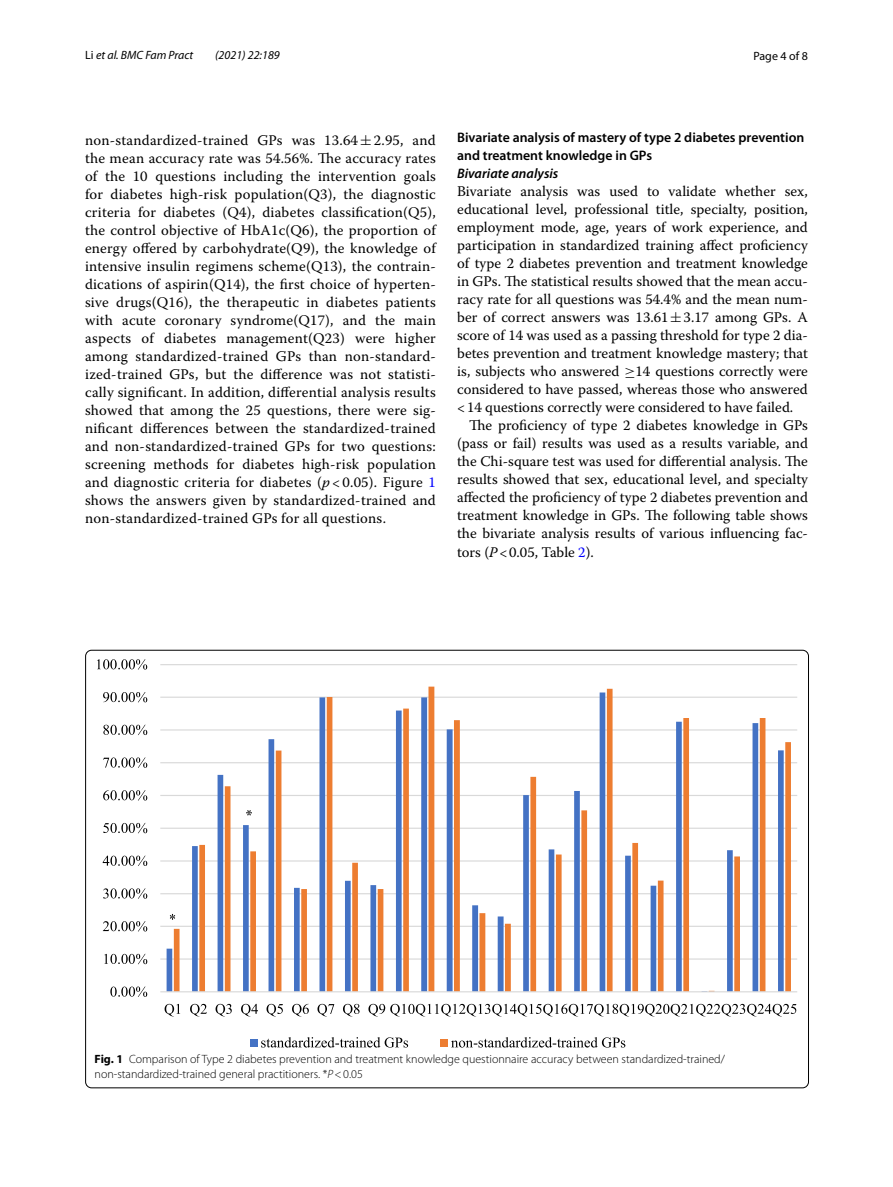
<style>
.page{position:relative;width:893px;height:1187px;background:#fff}
.page>*{position:absolute;margin:0;border:0;box-sizing:border-box;transform-origin:0 0}
.t1{font:14.7px/18px "Warnock Pro";color:#000;text-align:justify}
.t2{font:600 13.8px/18px "Myriad Pro";color:#000}
.t3{font:italic 600 13.8px "Myriad Pro";color:#000}
.t4{font:300 12px/15px "Myriad Pro";color:#000}
.t5{font:italic 12px "Myriad Pro";color:#000}
.t6{font:12px "Myriad Pro";color:#000}
.s1{font-style:normal}
.s2{font-family:"MTSY"}
.s3{font-style:italic}
.s4{color:#00f}
.s5{font-weight:700}
</style>
<div class="page">
<hr style="left:160px;top:958px;width:637px;height:1px;background:#d9d9d9">
<hr style="left:160px;top:925px;width:637px;height:1px;background:#d9d9d9">
<hr style="left:160px;top:893px;width:637px;height:1px;background:#d9d9d9">
<hr style="left:160px;top:860px;width:637px;height:1px;background:#d9d9d9">
<hr style="left:160px;top:827px;width:637px;height:1px;background:#d9d9d9">
<hr style="left:160px;top:794px;width:637px;height:2px;background:#d9d9d9">
<hr style="left:160px;top:762px;width:637px;height:1px;background:#d9d9d9">
<hr style="left:160px;top:729px;width:637px;height:1px;background:#d9d9d9">
<hr style="left:160px;top:696px;width:637px;height:1px;background:#d9d9d9">
<hr style="left:160px;top:664px;width:637px;height:1px;background:#d9d9d9">
<svg style="left:174px;top:686px;width:617px;height:305px"></svg>
<hr style="left:160px;top:991px;width:637px;height:1px;background:#d9d9d9">
<svg style="left:110px;top:986px;width:37px;height:10px"></svg>
<svg style="left:104px;top:953px;width:43px;height:11px"></svg>
<svg style="left:103px;top:921px;width:44px;height:10px"></svg>
<svg style="left:103px;top:888px;width:44px;height:10px"></svg>
<svg style="left:103px;top:855px;width:44px;height:11px"></svg>
<svg style="left:103px;top:822px;width:44px;height:11px"></svg>
<svg style="left:103px;top:790px;width:44px;height:10px"></svg>
<svg style="left:103px;top:757px;width:44px;height:10px"></svg>
<svg style="left:103px;top:724px;width:44px;height:11px"></svg>
<svg style="left:103px;top:692px;width:44px;height:10px"></svg>
<svg style="left:97px;top:659px;width:50px;height:10px"></svg>
<svg style="left:165px;top:1003px;width:15px;height:13px"></svg>
<svg style="left:190px;top:1003px;width:17px;height:13px"></svg>
<svg style="left:216px;top:1003px;width:16px;height:13px"></svg>
<svg style="left:241px;top:1003px;width:17px;height:13px"></svg>
<svg style="left:267px;top:1003px;width:16px;height:13px"></svg>
<svg style="left:292px;top:1003px;width:17px;height:13px"></svg>
<svg style="left:317px;top:1003px;width:17px;height:13px"></svg>
<svg style="left:343px;top:1003px;width:17px;height:13px"></svg>
<svg style="left:368px;top:1003px;width:428px;height:13px"></svg>
<svg style="left:246px;top:810px;width:6px;height:5px"></svg>
<svg style="left:170px;top:913px;width:5px;height:6px"></svg>
<div style="left:250px;top:1038px;width:7px;height:8px;background:#4472c4"></div>
<svg style="left:261px;top:1037px;width:147px;height:10px"></svg>
<div style="left:440px;top:1038px;width:8px;height:8px;background:#ed7d31"></div>
<svg style="left:451px;top:1037px;width:174px;height:10px"></svg>
<p class="t5" style="left:85px;top:48px;width:110px"><span class="s1">Li</span> et al. BMC Fam Pract</p>
<p class="t5" style="left:215px;top:48px;width:66px">(2021) 22:189</p>
<p class="t6" style="left:753px;top:48px;width:56px">Page 4 of 8</p>
<p class="t1" style="left:85px;top:131px;width:352px">non-standardized-trained GPs was 13.64<span class="s2">±</span>2.95, and the mean accuracy rate was 54.56%. The accuracy rates of the 10 questions including the intervention goals for diabetes high-risk population(Q3), the diagnostic criteria for diabetes (Q4), diabetes classification(Q5), the control objective of HbA1c(Q6), the proportion of energy offered by carbohydrate(Q9), the knowledge of intensive insulin regimens scheme(Q13), the contrain&shy;dications of aspirin(Q14), the first choice of hyperten&shy;sive drugs(Q16), the therapeutic in diabetes patients with acute coronary syndrome(Q17), and the main aspects of diabetes management(Q23) were higher among standardized-trained GPs than non-standard&shy;ized-trained GPs, but the difference was not statisti&shy;cally significant. In addition, differential analysis results showed that among the 25 questions, there were sig&shy;nificant differences between the standardized-trained and non-standardized-trained GPs for two questions: screening methods for diabetes high-risk population and diagnostic criteria for diabetes (<span class="s3">p</span> &lt; 0.05). Figure <span class="s4">1 </span>shows the answers given by standardized-trained and non-standardized-trained GPs for all questions.</p>
<p class="t2" style="left:457px;top:128px;width:349px">Bivariate analysis of mastery of type 2 diabetes prevention and treatment knowledge in GPs</p>
<p class="t3" style="left:457px;top:165px;width:103px">Bivariate analysis</p>
<p class="t1" style="left:457px;top:182px;width:352px">Bivariate analysis was used to validate whether sex,</p>
<p class="t1" style="left:457px;top:200px;width:352px">educational level, professional title, specialty, position,</p>
<p class="t1" style="left:457px;top:218px;width:352px">employment mode, age, years of work experience, and</p>
<p class="t1" style="left:457px;top:236px;width:352px">participation in standardized training affect proficiency</p>
<p class="t1" style="left:457px;top:254px;width:352px">of type 2 diabetes prevention and treatment knowledge</p>
<p class="t1" style="left:457px;top:272px;width:352px">in GPs. The statistical results showed that the mean accu-</p>
<p class="t1" style="left:457px;top:290px;width:352px">racy rate for all questions was 54.4% and the mean num-</p>
<p class="t1" style="left:457px;top:308px;width:352px">ber of correct answers was 13.61<span class="s2">±</span>3.17 among GPs. A</p>
<p class="t1" style="left:457px;top:326px;width:352px">score of 14 was used as a passing threshold for type 2 dia-</p>
<p class="t1" style="left:457px;top:344px;width:352px">betes prevention and treatment knowledge mastery; that</p>
<p class="t1" style="left:457px;top:362px;width:352px">is, subjects who answered <span class="s2">≥</span>14 questions correctly were</p>
<p class="t1" style="left:457px;top:380px;width:352px">considered to have passed, whereas those who answered</p>
<p class="t1" style="left:457px;top:398px;width:338px">&lt;14 questions correctly were considered to have failed.</p>
<p class="t1" style="left:469px;top:416px;width:340px">The proficiency of type 2 diabetes knowledge in GPs</p>
<p class="t1" style="left:457px;top:434px;width:352px">(pass or fail) results was used as a results variable, and</p>
<p class="t1" style="left:457px;top:452px;width:352px">the Chi-square test was used for differential analysis. The</p>
<p class="t1" style="left:457px;top:470px;width:352px">results showed that sex, educational level, and specialty</p>
<p class="t1" style="left:457px;top:488px;width:352px">affected the proficiency of type 2 diabetes prevention and</p>
<p class="t1" style="left:457px;top:506px;width:352px">treatment knowledge in GPs. The following table shows</p>
<p class="t1" style="left:457px;top:524px;width:352px">the bivariate analysis results of various influencing fac-</p>
<p class="t1" style="left:457px;top:542px;width:138px">tors (<span class="s3">P</span>&lt;0.05, Table <span class="s4">2</span>).</p>
<p class="t4" style="left:95px;top:1051px;width:632px"><span class="s5">Fig. 1</span> Comparison of Type 2 diabetes prevention and treatment knowledge questionnaire accuracy between standardized-trained/ non-standardized-trained general practitioners. *<span class="s3">P</span>&lt;0.05</p>
</div>
